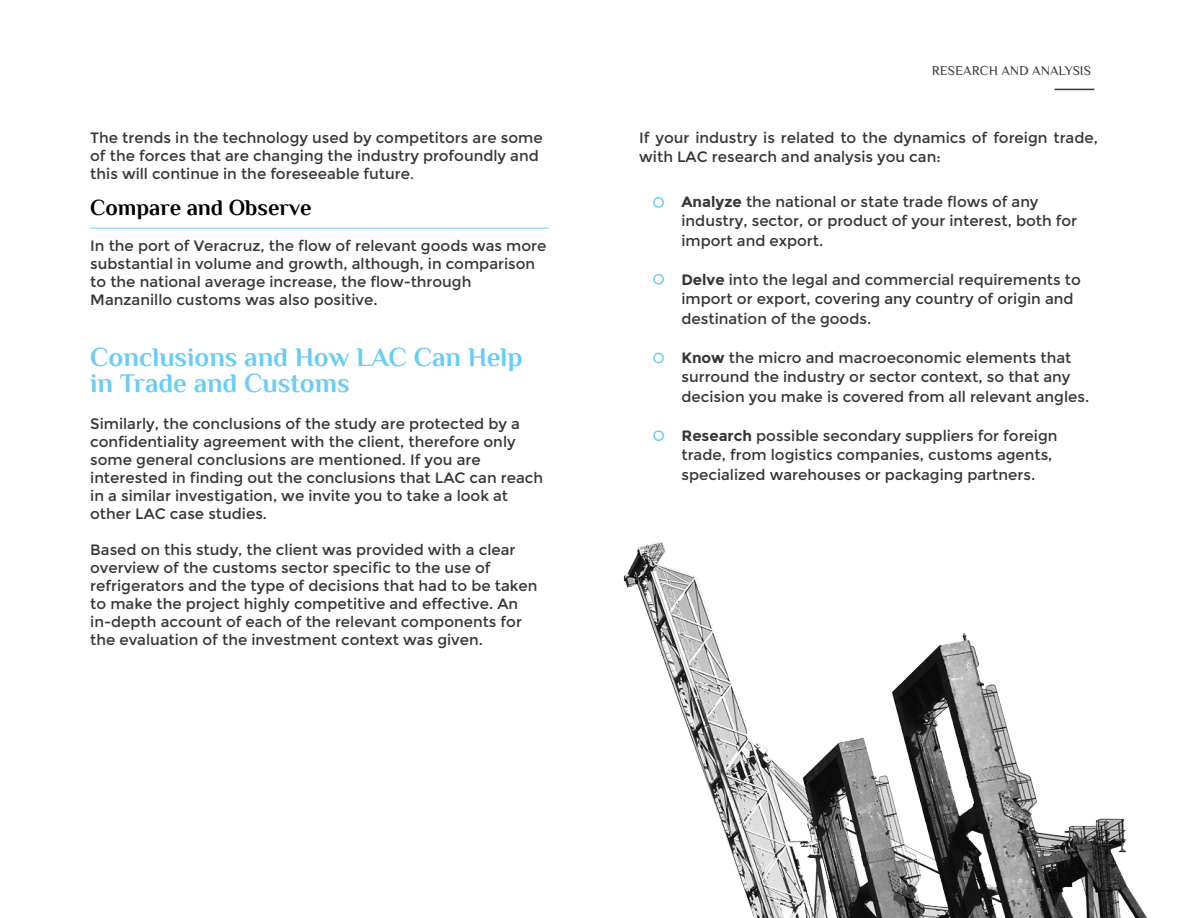
<style>
.page{position:relative;width:1188px;height:918px;background:#fff}
.page>*{position:absolute;margin:0;border:0;box-sizing:border-box;transform-origin:0 0}
.t1{font:700 27px/25.5px "Philosopher";color:#6acdf4}
.t2{font:700 22.5px "Philosopher";color:#000}
.t3{font:15px/18px "Montserrat";color:#373536}
.t4{font:13.5px "Philosopher";color:#373536}
.s1{font-size:13.5px}
.s2{font-weight:700}
</style>
<div class="page">
<hr style="left:1055px;top:89px;width:39px;height:1px;background:#373536">
<hr style="left:90px;top:228px;width:459px;height:1px;background:#6acdf4">
<svg style="left:653px;top:197px;width:11px;height:11px"></svg>
<svg style="left:653px;top:274px;width:11px;height:11px"></svg>
<svg style="left:653px;top:353px;width:11px;height:10px"></svg>
<svg style="left:653px;top:430px;width:11px;height:11px"></svg>
<img style="left:623px;top:542px;width:524px;height:376px">
<p class="t3" style="left:90px;top:129px;width:454px">The trends in the technology used by competitors are some of the forces that are changing the industry profoundly and this will continue in the foreseeable future<span class="s1">.</span></p>
<h2 class="t2" style="left:90px;top:195px;width:223px">Compare and Observe</h2>
<p class="t3" style="left:90px;top:237px;width:458px">In the port of Veracruz, the flow of relevant goods was more substantial in volume and growth, although, in comparison to the national average increase, the flow-through Manzanillo customs was also positive.</p>
<h1 class="t1" style="left:90px;top:345px;width:434px">Conclusions and How LAC Can Help in Trade and Customs</h1>
<p class="t3" style="left:90px;top:415px;width:454px">Similarly, the conclusions of the study are protected by a confidentiality agreement with the client, therefore only some general conclusions are mentioned. If you are interested in finding out the conclusions that LAC can reach in a similar investigation, we invite you to take a look at other LAC case studies.</p>
<p class="t3" style="left:90px;top:541px;width:449px">Based on this study, the client was provided with a clear overview of the customs sector specific to the use of refrigerators and the type of decisions that had to be taken to make the project highly competitive and effective. An in-depth account of each of the relevant components for the evaluation of the investment context was given.</p>
<p class="t4" style="left:932px;top:64px;width:161px">RESEARCH AND ANALYSIS</p>
<p class="t3" style="left:639px;top:128px;width:460px;line-height:19.5px">If your industry is related to the dynamics of foreign trade, with LAC research and analysis you can:</p>
<p class="t3" style="left:681px;top:192px;width:397px;line-height:19.5px"><span class="s2">Analyze</span> the national or state trade flows of any industry, sector, or product of your interest, both for import and export.</p>
<p class="t3" style="left:681px;top:270px;width:401px;line-height:19.5px"><span class="s2">Delve</span> into the legal and commercial requirements to import or export, covering any country of origin and destination of the goods.</p>
<p class="t3" style="left:681px;top:348px;width:409px;line-height:19.5px"><span class="s2">Know</span> the micro and macroeconomic elements that surround the industry or sector context, so that any decision you make is covered from all relevant angles.</p>
<p class="t3" style="left:681px;top:426px;width:378px;line-height:19.5px"><span class="s2">Research</span> possible secondary suppliers for foreign trade, from logistics companies, customs agents, specialized warehouses or packaging partners.</p>
</div>
